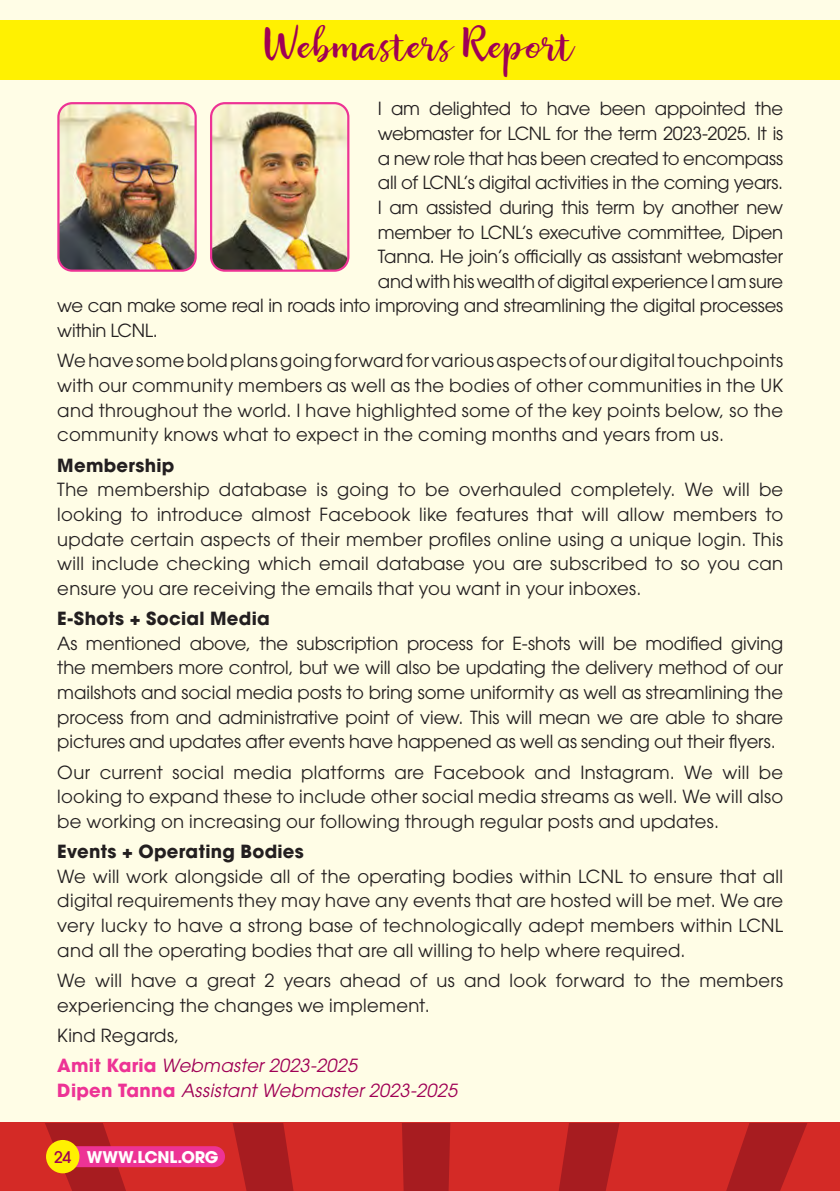
<style>
.page{position:relative;width:840px;height:1191px;background:#fff}
.page>*{position:absolute;margin:0;border:0;box-sizing:border-box;transform-origin:0 0}
.t1{font:36px "Rosaline";color:#9f0055}
.Body{font:18px/24.6px "ITC Avant Garde Pro";letter-spacing:-.01em;color:#231f20;text-align:justify}
.Body-2{font:18px/24.6px "ITC Avant Garde Pro";letter-spacing:.015em;color:#231f20}
.Body-3{font:italic 18px/24.6px "ITC Avant Garde Pro";letter-spacing:.015em;color:#9f0055}
.Body-4{font:700 18px "ITC Avant Garde Pro";letter-spacing:.015em;color:#231f20}
.t2{font:700 16px "ITC Avant Garde Pro";letter-spacing:-.02em;color:#fff}
.s1{font-weight:700;font-style:normal;color:#ed3395}
.s2{font-weight:500;color:#9f0055}
</style>
<div class="page">
<div style="left:0;top:0;width:839px;height:1191px;background:#fffde6"></div>
<div style="left:0;top:1123px;width:839px;height:68px;background:#d42a26"></div>
<div style="left:402px;top:1123px;width:48px;height:68px;background:#a71c20"></div>
<svg style="left:232px;top:1123px;width:62px;height:68px"></svg>
<svg style="left:45px;top:1123px;width:87px;height:68px"></svg>
<svg style="left:726px;top:1123px;width:81px;height:68px"></svg>
<svg style="left:559px;top:1123px;width:60px;height:68px"></svg>
<div style="left:62px;top:1146px;width:163px;height:21px;background:#ed3395;border-radius:10px"></div>
<div style="left:46px;top:1140px;width:33px;height:33px;background:#fff101;border-radius:50%"></div>
<div style="left:0;top:20px;width:839px;height:60px;background:#fff101"></div>
<img style="left:60px;top:105px;width:134px;height:164px">
<div style="left:57px;top:102px;width:140px;height:170px;border:2px solid #ed3395;border-radius:14px"></div>
<img style="left:211px;top:103px;width:137px;height:168px">
<div style="left:210px;top:102px;width:139px;height:170px;border:2px solid #ed3395;border-radius:14px"></div>
<p class="t1" style="left:265px;top:23px;width:311px">Webmasters Report</p>
<p class="Body" style="left:377px;top:96px;width:406px">I am delighted to have been appointed the</p>
<p class="Body" style="left:377px;top:121px;width:406px">webmaster for LCNL for the term 2023-2025. It is</p>
<p class="Body" style="left:377px;top:146px;width:407px">a new role that has been created to encompass</p>
<p class="Body" style="left:377px;top:170px;width:406px">all of LCNL’s digital activities in the coming years.</p>
<p class="Body" style="left:377px;top:195px;width:406px">I am assisted during this term by another new</p>
<p class="Body" style="left:377px;top:219px;width:406px">member to LCNL’s executive committee, Dipen</p>
<p class="Body" style="left:377px;top:244px;width:406px">Tanna. He join’s officially as assistant webmaster</p>
<p class="Body" style="left:377px;top:269px;width:406px">and with his wealth of digital experience I am sure</p>
<p class="Body" style="left:57px;top:293px;width:727px">we can make some real in roads into improving and streamlining the digital processes</p>
<p class="Body" style="left:57px;top:318px;width:102px">within LCNL.</p>
<p class="Body" style="left:57px;top:348px;width:727px">We have some bold plans going forward for various aspects of our digital touchpoints with our community members as well as the bodies of other communities in the UK and throughout the world. I have highlighted some of the key points below, so the community knows what to expect in the coming months and years from us.</p>
<p class="Body-4" style="left:57px;top:453px;width:119px">Membership</p>
<p class="Body" style="left:57px;top:477px;width:727px">The membership database is going to be overhauled completely. We will be looking to introduce almost Facebook like features that will allow members to update certain aspects of their member profiles online using a unique login. This will include checking which email database you are subscribed to so you can ensure you are receiving the emails that you want in your inboxes.</p>
<p class="Body-4" style="left:57px;top:606px;width:214px">E-Shots + Social Media</p>
<p class="Body" style="left:57px;top:630px;width:727px">As mentioned above, the subscription process for E-shots will be modified giving the members more control, but we will also be updating the delivery method of our mailshots and social media posts to bring some uniformity as well as streamlining the process from and administrative point of view. This will mean we are able to share pictures and updates after events have happened as well as sending out their flyers.</p>
<p class="Body" style="left:57px;top:759px;width:727px">Our current social media platforms are Facebook and Instagram. We will be looking to expand these to include other social media streams as well. We will also be working on increasing our following through regular posts and updates.</p>
<p class="Body-4" style="left:57px;top:839px;width:248px">Events + Operating Bodies</p>
<p class="Body" style="left:57px;top:863px;width:727px">We will work alongside all of the operating bodies within LCNL to ensure that all digital requirements they may have any events that are hosted will be met. We are very lucky to have a strong base of technologically adept members within LCNL and all the operating bodies that are all willing to help where required.</p>
<p class="Body-2" style="left:57px;top:967px;width:727px">We will have a great 2 years ahead of us and look forward to the members experiencing the changes we implement.</p>
<p class="Body-2" style="left:57px;top:1022px;width:124px">Kind Regards,</p>
<p class="Body-3" style="left:57px;top:1053px;width:401px"><span class="s1">Amit Karia</span> Webmaster 2023-2025<br><span class="s1">Dipen Tanna</span> Assistant Webmaster 2023-2025</p>
<p class="t2" style="left:54px;top:1146px;width:166px"><span class="s2">24</span> WWW.LCNL.ORG</p>
</div>
